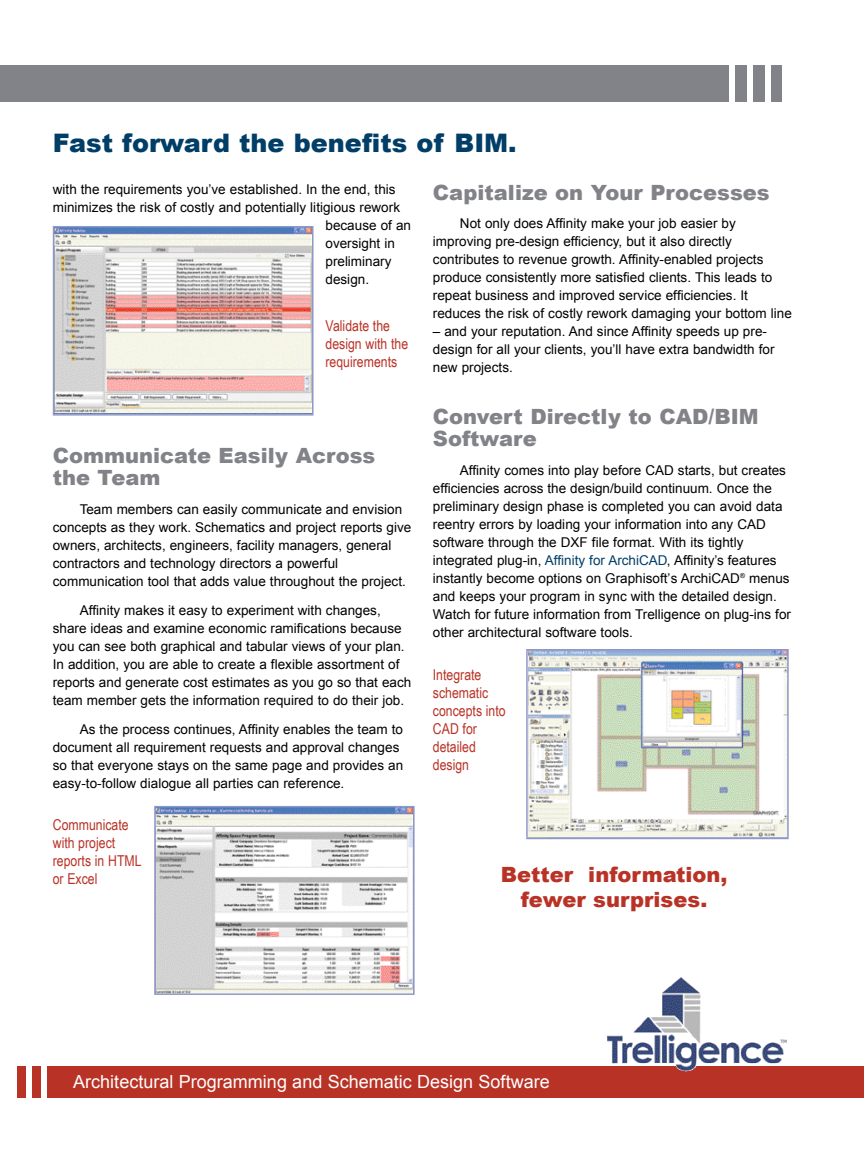
<style>
.page{position:relative;width:864px;height:1160px;background:#fff}
.page>*{position:absolute;margin:0;border:0;box-sizing:border-box;transform-origin:0 0}
.t1{font:900 25.5px "Arial";color:#003e67}
.t2{font:900 21px/22.5px "Arial";color:#818388}
.t3{font:900 21px/25.5px "Arial";color:#b93226;text-align:center}
.t4{font:18px "Arial";color:#fff}
.t5{font:15px/18px "Arial Narrow";color:#b93226}
.t6{font:13.5px/18px "Arial";color:#000}
.s1{color:#003e67}
</style>
<div class="page">
<div style="left:0;top:66px;width:782px;height:36px;background:#818388"></div>
<svg style="left:154px;top:806px;width:261px;height:189px"></svg>
<div style="left:765px;top:56px;width:6px;height:53px;background:#fff"></div>
<div style="left:747px;top:56px;width:6px;height:53px;background:#fff"></div>
<div style="left:729px;top:56px;width:6px;height:53px;background:#fff"></div>
<img style="left:526px;top:649px;width:263px;height:190px">
<svg style="left:53px;top:226px;width:261px;height:190px"></svg>
<div style="left:15px;top:1066px;width:849px;height:32px;background:#b93226"></div>
<div style="left:11px;top:1039px;width:6px;height:59px;background:#fff"></div>
<div style="left:26px;top:1045px;width:6px;height:59px;background:#fff"></div>
<div style="left:41px;top:1044px;width:6px;height:58px;background:#fff"></div>
<img style="left:607px;top:977px;width:180px;height:94px">
<h1 class="t1" style="left:53px;top:123px;width:466px">Fast forward the benefits of BIM.</h1>
<p class="t6" style="left:53px;top:181px;width:344px">with the requirements you’ve established. In the end, this</p>
<p class="t6" style="left:53px;top:199px;width:349px">minimizes the risk of costly and potentially litigious rework</p>
<p class="t6" style="left:326px;top:217px;width:87px">because of an</p>
<p class="t6" style="left:326px;top:235px;width:71px">oversight in</p>
<p class="t6" style="left:326px;top:253px;width:67px">preliminary</p>
<p class="t6" style="left:326px;top:271px;width:45px">design.</p>
<p class="t5" style="left:326px;top:316px;width:84px">Validate the design with the requirements</p>
<h2 class="t2" style="left:53px;top:443px;width:324px">Communicate Easily Across the Team</h2>
<p class="t6" style="left:53px;top:501px;width:360px;text-indent:27px">Team members can easily communicate and envision concepts as they work. Schematics and project reports give owners, architects, engineers, facility managers, general contractors and technology directors a powerful communication tool that adds value throughout the project.</p>
<p class="t6" style="left:53px;top:601px;width:360px;text-indent:27px">Affinity makes it easy to experiment with changes, share ideas and examine economic ramifications because you can see both graphical and tabular views of your plan.<br>In addition, you are able to create a flexible assortment of reports and generate cost estimates as you go so that each team member gets the information required to do their job.</p>
<p class="t6" style="left:53px;top:720px;width:352px;text-indent:27px">As the process continues, Affinity enables the team to document all requirement requests and approval changes so that everyone stays on the same page and provides an easy-to-follow dialogue all parties can reference.</p>
<p class="t5" style="left:53px;top:816px;width:90px">Communicate with project reports in HTML or Excel</p>
<h2 class="t2" style="left:433px;top:180px;width:338px">Capitalize on Your Processes</h2>
<p class="t6" style="left:433px;top:215px;width:360px;text-indent:27px">Not only does Affinity make your job easier by improving pre-design efficiency, but it also directly contributes to revenue growth. Affinity-enabled projects produce consistently more satisfied clients. This leads to repeat business and improved service efficiencies. It reduces the risk of costly rework damaging your bottom line</p>
<p class="t6" style="left:433px;top:323px;width:343px">– and your reputation. And since Affinity speeds up pre&shy;design for all your clients, you’ll have extra bandwidth for new projects.</p>
<h2 class="t2" style="left:433px;top:404px;width:327px">Convert Directly to CAD/BIM<br>Software</h2>
<p class="t6" style="left:433px;top:461px;width:360px;text-indent:27px">Affinity comes into play before CAD starts, but creates efficiencies across the design/build continuum. Once the preliminary design phase is completed you can avoid data reentry errors by loading your information into any CAD software through the DXF file format. With its tightly integrated plug-in, <span class="s1">Affinity for ArchiCAD</span>, Affinity’s features instantly become options on Graphisoft’s ArchiCAD<sup>®</sup> menus and keeps your program in sync with the detailed design.<br>Watch for future information from Trelligence on plug-ins for other architectural software tools.</p>
<p class="t5" style="left:433px;top:665px;width:74px">Integrate schematic concepts into<br>CAD for detailed design</p>
<h2 class="t3" style="left:501px;top:860px;width:228px">Better information, fewer surprises.</h2>
<h3 class="t4" style="left:73px;top:1072px;width:478px">Architectural Programming and Schematic Design Software</h3>
</div>
